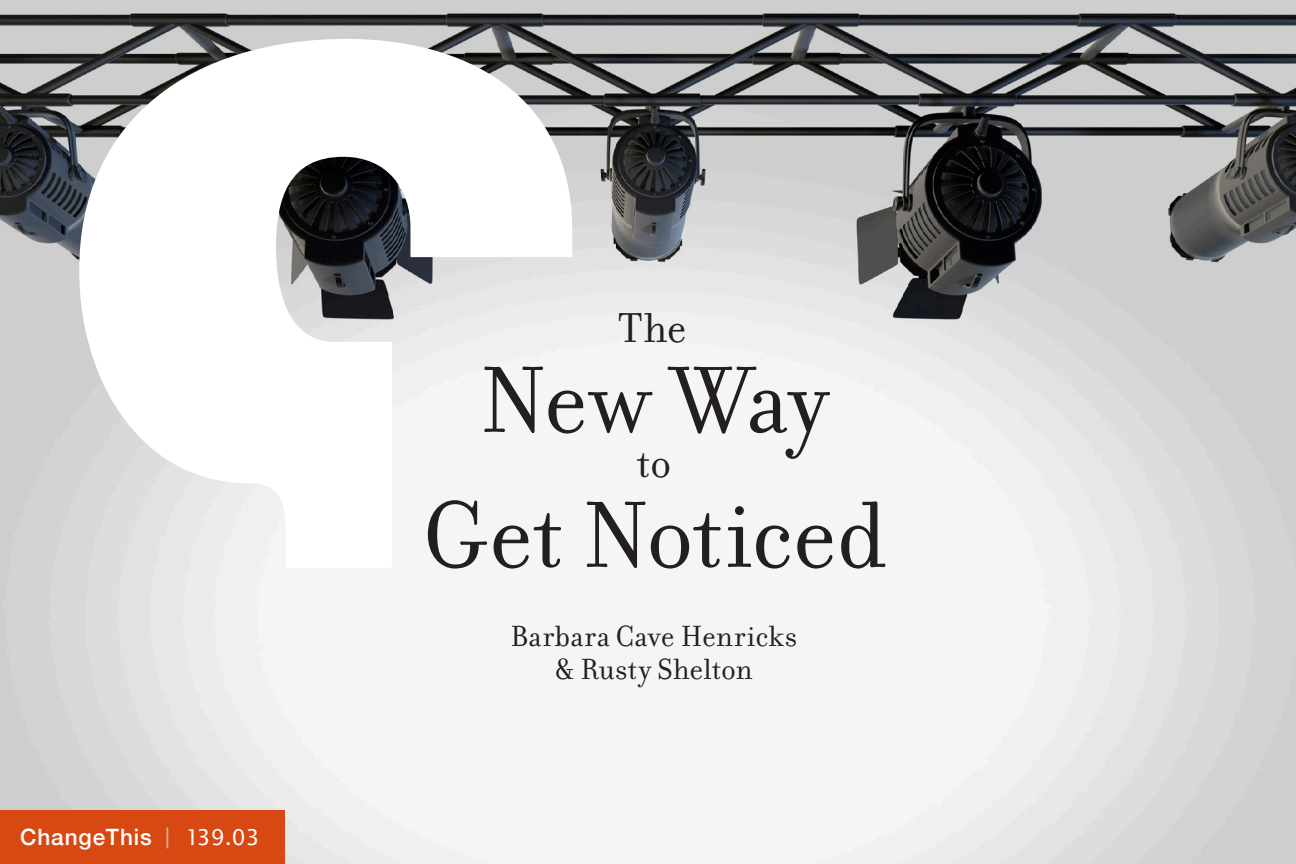
<style>
.page{position:relative;width:1296px;height:864px;background:#fff}
.page>*{position:absolute;margin:0;border:0;box-sizing:border-box;transform-origin:0 0}
.t1{font:101.25px "Filosofia OT";letter-spacing:-.005em;color:#231f20}
.t2{font:45px "Filosofia OT";color:#231f20}
.t3{font:31.5px/33.8px "Filosofia OT";letter-spacing:.01em;color:#231f20;text-align:center}
.t4{font:500 22.5px "Helvetica Neue";letter-spacing:.04em;color:#fff}
.s1{font-family:"Lucida Sans EFOP";font-weight:400;font-size:24.75px;color:#d2b696}
.s2{font-family:"Lucida Sans EFOP";font-weight:400;font-size:23.62px}
</style>
<div class="page">
<img style="left:0;top:0;width:1296px;height:864px">
<svg style="left:79px;top:39px;width:493px;height:529px"></svg>
<div style="left:0;top:810px;width:285px;height:54px;background:#d74812"></div>
<p class="t4" style="left:20px;top:819px;width:241px">ChangeThis <span class="s1">|</span> <span class="s2">139.03</span></p>
<h2 class="t2" style="left:618px;top:303px;width:70px">The</h2>
<h1 class="t1" style="left:480px;top:344px;width:351px">New Way</h1>
<h2 class="t2" style="left:637px;top:438px;width:36px">to</h2>
<h1 class="t1" style="left:423px;top:479px;width:466px">Get Noticed</h1>
<p class="t3" style="left:510px;top:619px;width:288px">Barbara Cave Henricks &amp; Rusty Shelton</p>
</div>
